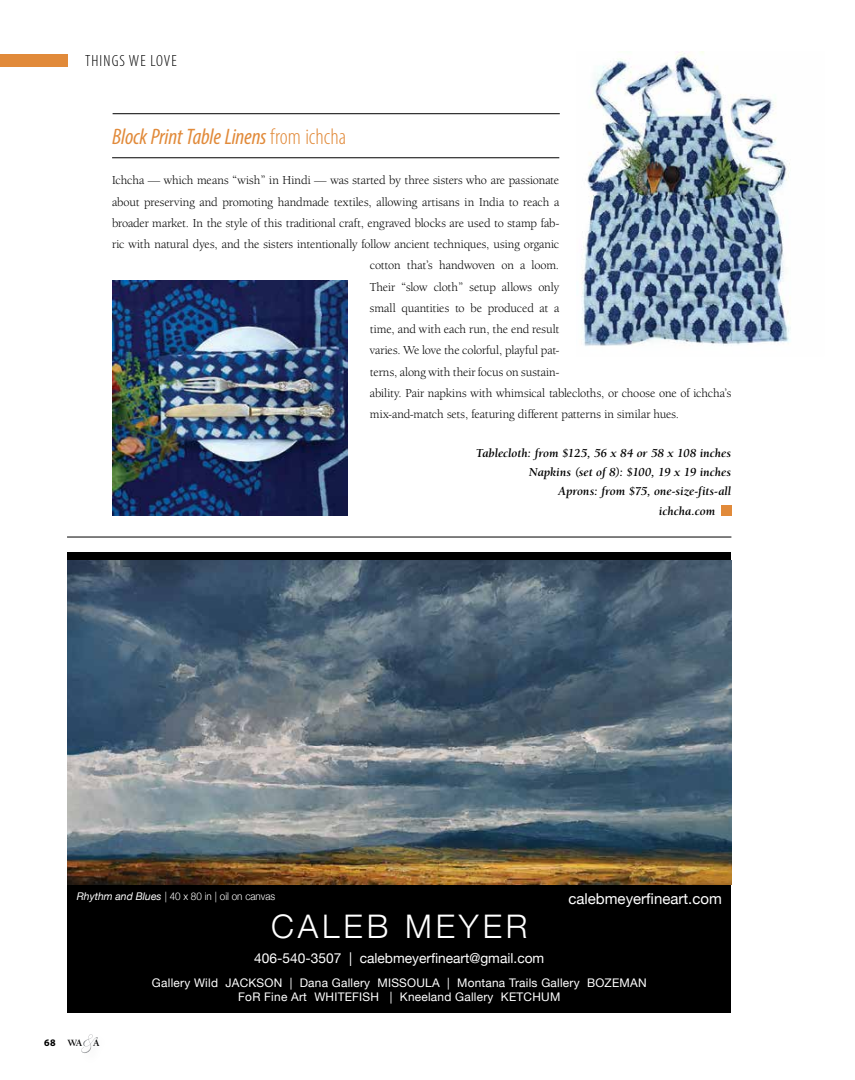
<style>
.page{position:relative;width:855px;height:1080px;background:#fff}
.page>*{position:absolute;margin:0;border:0;box-sizing:border-box;transform-origin:0 0}
.t1{font:300 32.5px "Helvetica Neue";letter-spacing:.12em;color:#fff}
.t2{font:italic condensed 22.5px "Myriad Pro";letter-spacing:-.01em;color:#e18a3a}
.t3{font:300 condensed 16.25px "Myriad Pro";letter-spacing:.07em;color:#000}
.t4{font:15px "Helvetica Neue";color:#fff}
.t5{font:13.75px "Helvetica Neue";color:#fff}
.t6{font:12.5px "Berkeley Oldstyle IT Cby BT";color:#000}
.t7{font:italic 700 12.5px "Berkeley Oldstyle IT Cby BT";letter-spacing:.01em;color:#000}
.t8{font:11.88px/14.2px "Helvetica Neue";letter-spacing:.02em;color:#fff;text-align:center}
.t9{font:300 10.62px "Helvetica Neue";color:#fff;scale:.93 1}
.t10{font:700 9.88px "Berkeley Oldstyle IT Cby BT";color:#000}
.s1{font-weight:300;font-style:normal}
.s2{font-weight:400;font-style:italic}
.s3{font-family:"Myriad Pro";font-size:10px}
</style>
<div class="page">
<img style="left:581px;top:51px;width:210px;height:295px">
<svg style="left:81px;top:1034px;width:17px;height:19px"></svg>
<div style="left:0;top:54px;width:67px;height:13px;background:#e18a3a"></div>
<hr style="left:112px;top:157px;width:447px;height:1px;background:#000">
<hr style="left:113px;top:113px;width:447px;height:1px;background:#000">
<div style="left:721px;top:505px;width:10px;height:11px;background:#e18a3a"></div>
<hr style="left:67px;top:537px;width:664px;height:1px;background:#000">
<div style="left:67px;top:553px;width:664px;height:460px;background:#000"></div>
<img style="left:67px;top:560px;width:664px;height:325px">
<img style="left:112px;top:281px;width:235px;height:235px">
<h3 class="t3" style="left:85px;top:52px;width:93px">THINGS WE LOVE</h3>
<h2 class="t2" style="left:112px;top:123px;width:236px">Block Print Table Linens <span class="s1">from ichcha</span></h2>
<p class="t6" style="left:112px;top:173px;width:449px">Ichcha — which means “wish” in Hindi — was started by three sisters who are passionate</p>
<p class="t6" style="left:112px;top:194px;width:449px">about preserving and promoting handmade textiles, allowing artisans in India to reach a</p>
<p class="t6" style="left:112px;top:215px;width:449px">broader market. In the style of this traditional craft, engraved blocks are used to stamp fab-</p>
<p class="t6" style="left:112px;top:237px;width:448px">ric with natural dyes, and the sisters intentionally follow ancient techniques, using organic</p>
<p class="t6" style="left:370px;top:258px;width:191px">cotton that’s handwoven on a loom.</p>
<p class="t6" style="left:370px;top:279px;width:191px">Their “slow cloth” setup allows only</p>
<p class="t6" style="left:370px;top:300px;width:191px">small quantities to be produced at a</p>
<p class="t6" style="left:370px;top:322px;width:191px">time, and with each run, the end result</p>
<p class="t6" style="left:370px;top:343px;width:191px">varies. We love the colorful, playful pat-</p>
<p class="t6" style="left:370px;top:364px;width:191px">terns, along with their focus on sustain-</p>
<p class="t6" style="left:370px;top:385px;width:363px">ability. Pair napkins with whimsical tablecloths, or choose one of ichcha’s</p>
<p class="t6" style="left:370px;top:407px;width:311px">mix-and-match sets, featuring different patterns in similar hues.</p>
<p class="t7" style="left:476px;top:445px;width:257px">Tablecloth: from $125, 56 x 84 or 58 x 108 inches</p>
<p class="t7" style="left:529px;top:464px;width:204px">Napkins (set of 8): $100, 19 x 19 inches</p>
<p class="t7" style="left:559px;top:484px;width:174px">Aprons: from $75, one-size-fits-all</p>
<p class="t7" style="left:659px;top:503px;width:58px">ichcha.com</p>
<p class="t9" style="left:77px;top:887px;width:215px"><span class="s2">Rhythm and Blues</span> | 40 x 80 in | oil on canvas</p>
<h1 class="t1" style="left:271px;top:900px;width:258px">CALEB MEYER</h1>
<p class="t4" style="left:569px;top:887px;width:155px">calebmeyerfineart.com</p>
<p class="t10" style="left:44px;top:1037px;width:57px"><span class="s3">68</span> WA A</p>
<p class="t5" style="left:254px;top:948px;width:292px">406-540-3507 | calebmeyerfineart@gmail.com</p>
<p class="t8" style="left:152px;top:976px;width:496px">Gallery Wild JACKSON | Dana Gallery MISSOULA | Montana Trails Gallery BOZEMAN<br>FoR Fine Art WHITEFISH | Kneeland Gallery KETCHUM</p>
</div>
